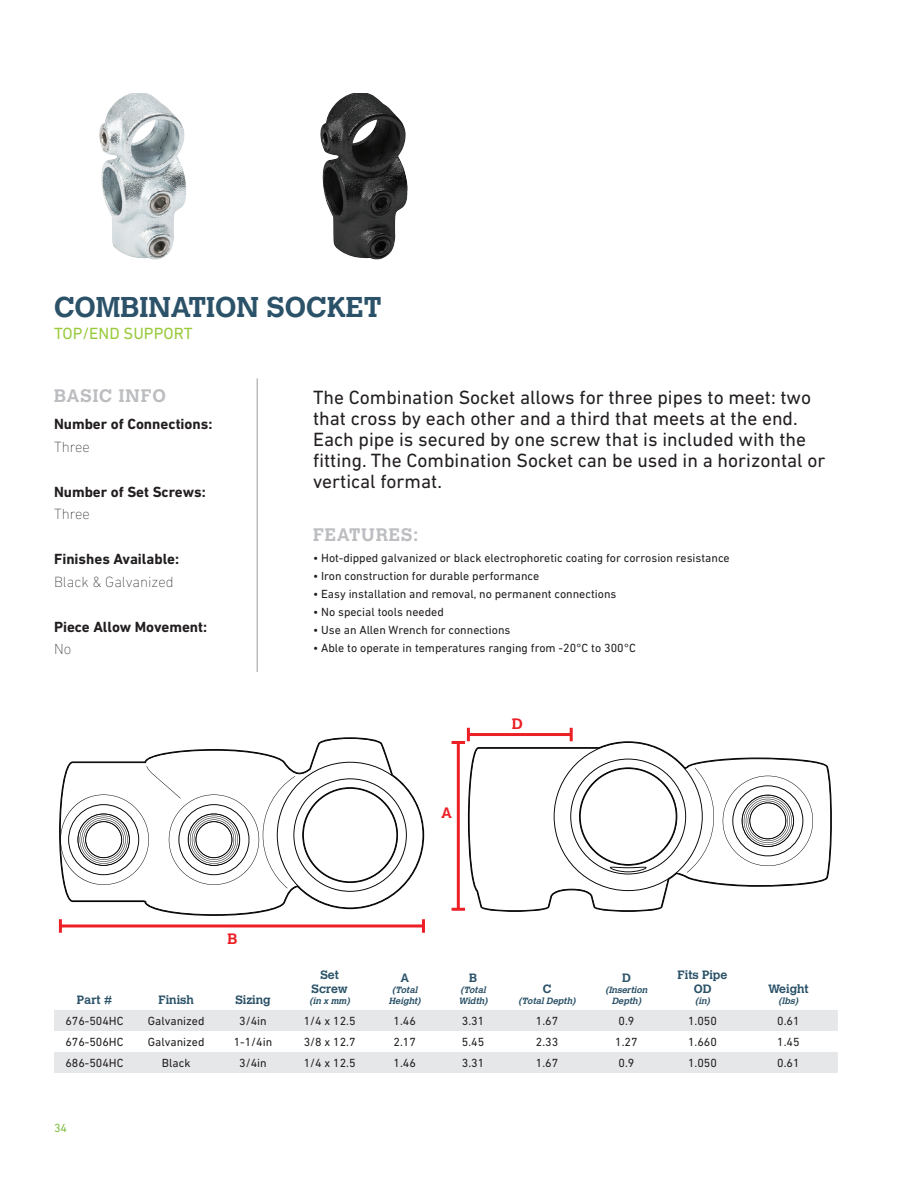
<style>
.page{position:relative;width:918px;height:1188px;background:#fff}
.page>*{position:absolute;margin:0;border:0;box-sizing:border-box;transform-origin:0 0}
.t1{font:700 28.5px "Calvert";color:#2b5268}
.t2{font:19.5px/21px "DIN Next LT Pro";color:#231f20}
.t3{font:700 18px "Calvert";letter-spacing:.05em;color:#bcbdc0}
.t4{font:16.5px "DIN Next LT Pro";color:#99ca3b}
.t5{font:700 15px "DIN Next LT Pro";color:#231f20}
.t6{font:200 15px "DIN Next LT Pro";color:#231f20}
.t7{font:700 15px "Calvert";color:#ed1f26}
.t8{font:12px "DIN Next LT Pro";color:#231f20}
.t9{font:700 12px/14.4px "Calvert";color:#2b5268;text-align:center}
.t10{font:12px "DIN Next LT Pro";color:#7dbd41}
.t11{font:italic 700 9px/10.8px "Calvert";color:#2b5268;text-align:center}
</style>
<div class="page">
<img style="left:99px;top:93px;width:87px;height:166px">
<img style="left:320px;top:93px;width:88px;height:166px">
<hr style="left:256px;top:379px;width:2px;height:292px;background:#bcbdc0">
<svg style="left:54px;top:1010px;width:784px;height:63px;fill:#e6e7e9"></svg>
<svg style="left:71px;top:738px;width:318px;height:177px"></svg>
<svg style="left:60px;top:762px;width:363px;height:146px"></svg>
<hr style="left:60px;top:924px;width:363px;height:3px;background:#ed1f26">
<hr style="left:59px;top:919px;width:3px;height:14px;background:#ed1f26">
<hr style="left:422px;top:919px;width:3px;height:14px;background:#ed1f26">
<svg style="left:452px;top:728px;width:380px;height:183px"></svg>
<h1 class="t1" style="left:54px;top:289px;width:329px">COMBINATION SOCKET</h1>
<h3 class="t4" style="left:54px;top:324px;width:140px">TOP/END SUPPORT</h3>
<h3 class="t3" style="left:54px;top:385px;width:113px">BASIC INFO</h3>
<p class="t5" style="left:54px;top:415px;width:160px">Number of Connections:</p>
<p class="t6" style="left:54px;top:438px;width:38px">Three</p>
<p class="t5" style="left:54px;top:483px;width:153px">Number of Set Screws:</p>
<p class="t6" style="left:54px;top:506px;width:38px">Three</p>
<p class="t5" style="left:54px;top:550px;width:127px">Finishes Available:</p>
<p class="t6" style="left:54px;top:573px;width:121px">Black &amp; Galvanized</p>
<p class="t5" style="left:54px;top:618px;width:155px">Piece Allow Movement:</p>
<p class="t6" style="left:54px;top:641px;width:19px">No</p>
<p class="t2" style="left:313px;top:386px;width:514px">The Combination Socket allows for three pipes to meet: two that cross by each other and a third that meets at the end.<br>Each pipe is secured by one screw that is included with the fitting. The Combination Socket can be used in a horizontal or vertical format.</p>
<h3 class="t3" style="left:313px;top:523px;width:107px">FEATURES:</h3>
<p class="t8" style="left:313px;top:551px;width:418px">• Hot-dipped galvanized or black electrophoretic coating for corrosion resistance</p>
<p class="t8" style="left:313px;top:569px;width:228px">• Iron construction for durable performance</p>
<p class="t8" style="left:313px;top:587px;width:305px">• Easy installation and removal, no permanent connections</p>
<p class="t8" style="left:313px;top:605px;width:132px">• No special tools needed</p>
<p class="t8" style="left:313px;top:623px;width:199px">• Use an Allen Wrench for connections</p>
<p class="t8" style="left:313px;top:641px;width:324px">• Able to operate in temperatures ranging from -20°C to 300°C</p>
<p class="t7" style="left:441px;top:804px;width:12px">A</p>
<p class="t7" style="left:512px;top:715px;width:12px">D</p>
<p class="t7" style="left:228px;top:929px;width:12px">B</p>
<p class="t9" style="left:77px;top:992px;width:37px">Part #</p>
<p class="t9" style="left:159px;top:992px;width:37px">Finish</p>
<p class="t9" style="left:235px;top:992px;width:37px">Sizing</p>
<p class="t9" style="left:312px;top:967px;width:38px">Set<br>Screw</p>
<p class="t11" style="left:310px;top:995px;width:44px">(in x mm)</p>
<p class="t9" style="left:400px;top:971px;width:10px">A</p>
<p class="t11" style="left:389px;top:984px;width:36px">(Total<br>Height)</p>
<p class="t9" style="left:469px;top:971px;width:10px">B</p>
<p class="t11" style="left:458px;top:984px;width:33px;text-align:left">(Total<br>Width)</p>
<p class="t9" style="left:543px;top:982px;width:10px">C</p>
<p class="t11" style="left:519px;top:995px;width:61px">(TotalDepth)</p>
<p class="t9" style="left:622px;top:971px;width:10px">D</p>
<p class="t11" style="left:605px;top:984px;width:46px">(Insertion<br>Depth)</p>
<p class="t9" style="left:678px;top:967px;width:51px">Fits Pipe<br>OD</p>
<p class="t11" style="left:695px;top:995px;width:19px">(in)</p>
<p class="t9" style="left:768px;top:982px;width:42px">Weight</p>
<p class="t11" style="left:779px;top:995px;width:24px">(lbs)</p>
<p class="t8" style="left:65px;top:1014px;width:60px">676-504HC</p>
<p class="t8" style="left:148px;top:1014px;width:58px">Galvanized</p>
<p class="t8" style="left:239px;top:1014px;width:29px">3/4in</p>
<p class="t8" style="left:304px;top:1014px;width:53px">1/4 x 12.5</p>
<p class="t8" style="left:394px;top:1014px;width:24px">1.46</p>
<p class="t8" style="left:462px;top:1014px;width:24px">3.31</p>
<p class="t8" style="left:536px;top:1014px;width:24px">1.67</p>
<p class="t8" style="left:619px;top:1014px;width:17px">0.9</p>
<p class="t8" style="left:688px;top:1014px;width:30px">1.050</p>
<p class="t8" style="left:777px;top:1014px;width:24px">0.61</p>
<p class="t8" style="left:65px;top:1035px;width:60px">676-506HC</p>
<p class="t8" style="left:148px;top:1035px;width:58px">Galvanized</p>
<p class="t8" style="left:234px;top:1035px;width:40px">1-1/4in</p>
<p class="t8" style="left:304px;top:1035px;width:53px">3/8 x 12.7</p>
<p class="t8" style="left:394px;top:1035px;width:24px">2.17</p>
<p class="t8" style="left:462px;top:1035px;width:24px">5.45</p>
<p class="t8" style="left:536px;top:1035px;width:24px">2.33</p>
<p class="t8" style="left:615px;top:1035px;width:24px">1.27</p>
<p class="t8" style="left:688px;top:1035px;width:30px">1.660</p>
<p class="t8" style="left:777px;top:1035px;width:24px">1.45</p>
<p class="t8" style="left:65px;top:1056px;width:60px">686-504HC</p>
<p class="t8" style="left:162px;top:1056px;width:30px">Black</p>
<p class="t8" style="left:239px;top:1056px;width:29px">3/4in</p>
<p class="t8" style="left:304px;top:1056px;width:53px">1/4 x 12.5</p>
<p class="t8" style="left:394px;top:1056px;width:24px">1.46</p>
<p class="t8" style="left:462px;top:1056px;width:24px">3.31</p>
<p class="t8" style="left:536px;top:1056px;width:24px">1.67</p>
<p class="t8" style="left:619px;top:1056px;width:17px">0.9</p>
<p class="t8" style="left:688px;top:1056px;width:30px">1.050</p>
<p class="t8" style="left:777px;top:1056px;width:24px">0.61</p>
<p class="t10" style="left:54px;top:1121px;width:15px">34</p>
</div>
